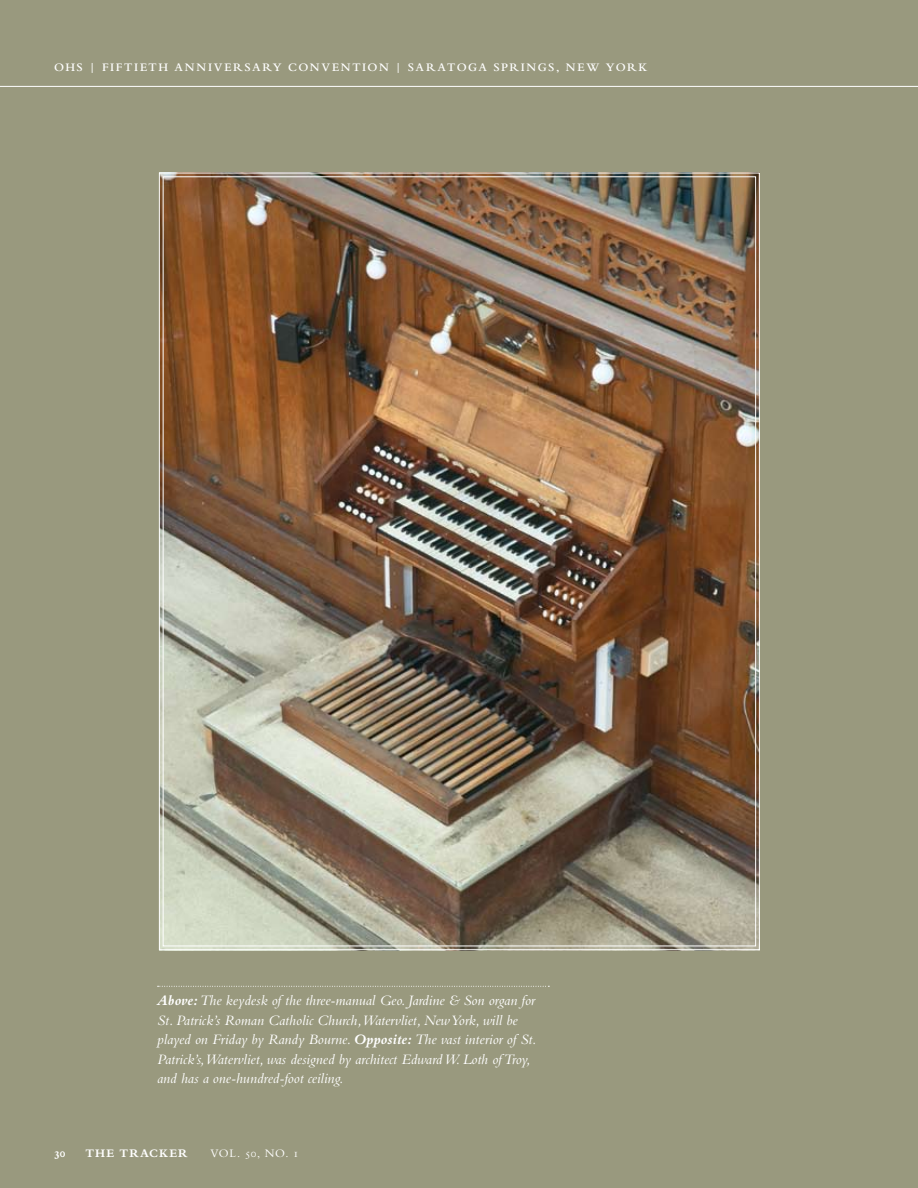
<style>
.page{position:relative;width:918px;height:1188px;background:#99997e}
.page>*{position:absolute;margin:0;border:0;box-sizing:border-box;transform-origin:0 0}
.t1{font:italic 15px/19.5px "Bembo Std";color:#fff}
.t2{font:600 12px "Bembo Std";letter-spacing:.14em;color:#fff}
.t3{font:700 12px "Bembo Std";letter-spacing:.115em;color:#fff}
.t4{font:12px "Bembo Std";color:#fff}
.s1{font-weight:700}
</style>
<div class="page">
<hr style="left:0;top:86px;width:918px;height:1px;background:#fff">
<img style="left:159px;top:172px;width:601px;height:778px">
<svg style="left:158px;top:986px;width:391px;height:1px"></svg>
<p class="t2" style="left:54px;top:60px;width:595px">OHS | FIFTIETH ANNIVERSARY CONVENTION | SARATOGA SPRINGS, NEW YORK</p>
<p class="t1" style="left:157px;top:990px;width:381px"><span class="s1">Above:</span> The keydesk of the three-manual Geo. Jardine &amp; Son organ for St. Patrick’s Roman Catholic Church, Watervliet, New York, will be played on Friday by Randy Bourne. <span class="s1">Opposite:</span> The vast interior of St.<br>Patrick’s, Watervliet, was designed by architect Edward W. Loth of Troy, and has a one-hundred-foot ceiling.</p>
<p class="t3" style="left:54px;top:1146px;width:13px">30</p>
<p class="t3" style="left:85px;top:1146px;width:103px">THE TRACKER</p>
<p class="t4" style="left:210px;top:1146px;width:10px">VOL</p>
<p class="t4" style="left:237px;top:1146px;width:63px">. 50, NO. 1</p>
</div>
